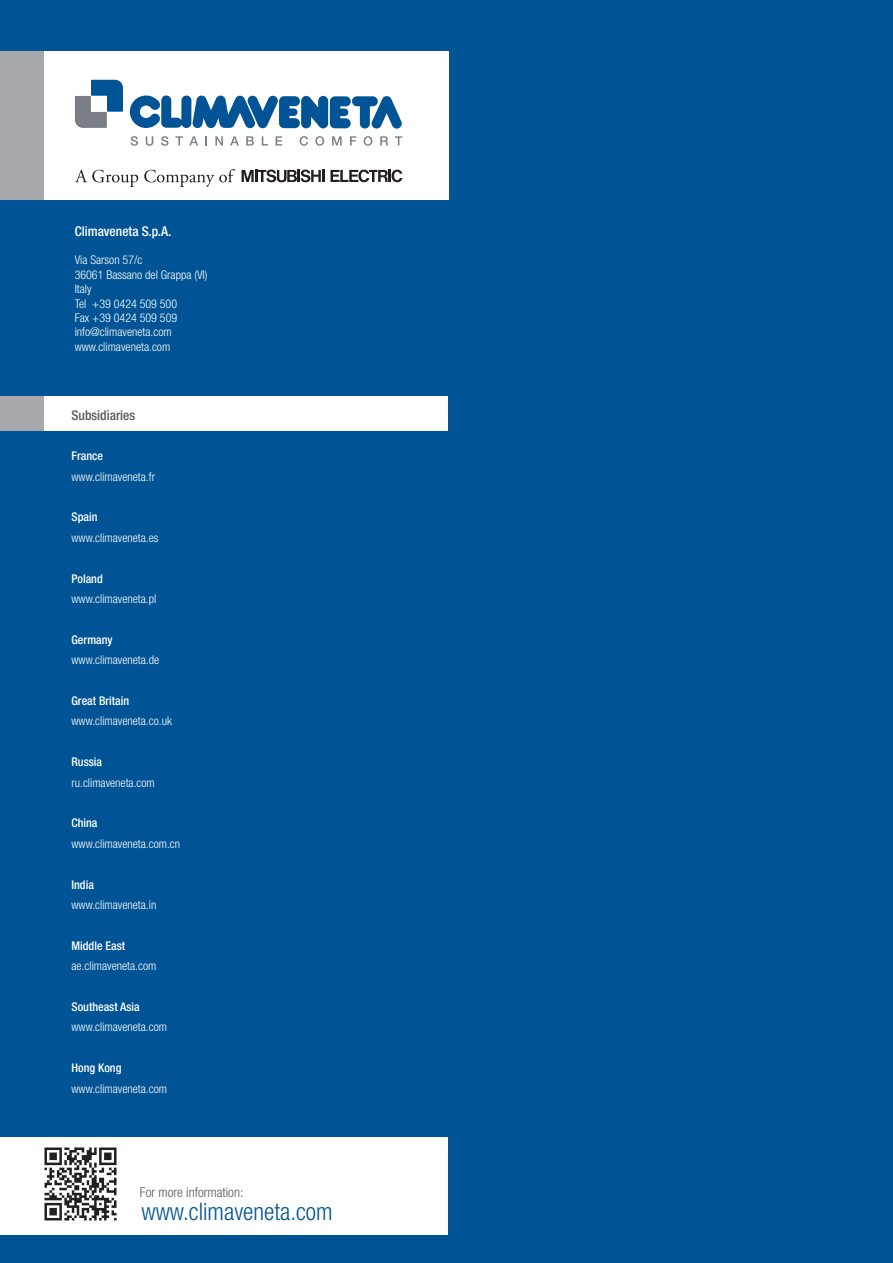
<style>
.page{position:relative;width:893px;height:1263px;background:#005495}
.page>*{position:absolute;margin:0;border:0;box-sizing:border-box;transform-origin:0 0}
.t1{font:300 condensed 24px "Helvetica Neue";color:#005495}
.t2{font:300 condensed 13.5px "Helvetica Neue";color:#57585a}
.t3{font:500 condensed 13.5px "Helvetica Neue";color:#fff}
.t4{font:500 condensed 13.5px "Helvetica Neue";color:#57585a}
.t5{font:300 condensed 12px/14.4px "Helvetica Neue";color:#fff}
.t6{font:500 condensed 12px "Helvetica Neue";color:#fff}
</style>
<div class="page">
<div style="left:1px;top:52px;width:448px;height:148px;background:#fff"></div>
<div style="left:0;top:52px;width:43px;height:148px;background:#a8a9ad"></div>
<svg style="left:131px;top:136px;width:7px;height:10px"></svg>
<svg style="left:146px;top:136px;width:7px;height:10px"></svg>
<svg style="left:161px;top:136px;width:8px;height:10px"></svg>
<svg style="left:175px;top:136px;width:8px;height:10px"></svg>
<svg style="left:189px;top:136px;width:9px;height:10px"></svg>
<svg style="left:205px;top:136px;width:2px;height:10px"></svg>
<svg style="left:215px;top:136px;width:8px;height:10px"></svg>
<svg style="left:230px;top:136px;width:9px;height:10px"></svg>
<svg style="left:246px;top:136px;width:8px;height:10px"></svg>
<svg style="left:262px;top:136px;width:6px;height:10px"></svg>
<svg style="left:276px;top:136px;width:6px;height:10px"></svg>
<svg style="left:300px;top:136px;width:8px;height:10px"></svg>
<svg style="left:315px;top:136px;width:9px;height:10px"></svg>
<svg style="left:332px;top:136px;width:10px;height:10px"></svg>
<svg style="left:350px;top:136px;width:6px;height:10px"></svg>
<svg style="left:364px;top:136px;width:8px;height:10px"></svg>
<svg style="left:380px;top:136px;width:8px;height:10px"></svg>
<svg style="left:395px;top:136px;width:7px;height:10px"></svg>
<svg style="left:75px;top:80px;width:48px;height:48px"></svg>
<svg style="left:130px;top:95px;width:272px;height:34px"></svg>
<div style="left:1px;top:397px;width:446px;height:34px;background:#fff"></div>
<div style="left:0;top:397px;width:44px;height:34px;background:#a8a9ad"></div>
<div style="left:0;top:1138px;width:447px;height:97px;background:#fff"></div>
<svg style="left:75px;top:170px;width:63px;height:17px"></svg>
<svg style="left:144px;top:169px;width:91px;height:18px"></svg>
<svg style="left:242px;top:170px;width:82px;height:12px"></svg>
<svg style="left:330px;top:170px;width:72px;height:12px"></svg>
<img style="left:44px;top:1147px;width:73px;height:74px">
<p class="t3" style="left:75px;top:223px;width:98px">Climaveneta S.p.A.</p>
<p class="t5" style="left:75px;top:253px;width:134px">Via Sarson 57/c<br>36061 Bassano del Grappa (VI)<br>Italy<br>Tel +39 0424 509 500<br>Fax +39 0424 509 509 info@climaveneta.com www.climaveneta.com</p>
<p class="t4" style="left:72px;top:407px;width:65px">Subsidiaries</p>
<p class="t6" style="left:72px;top:449px;width:33px">France</p>
<p class="t5" style="left:72px;top:469px;width:85px">www.climaveneta.fr</p>
<p class="t6" style="left:72px;top:510px;width:27px">Spain</p>
<p class="t5" style="left:72px;top:530px;width:89px">www.climaveneta.es</p>
<p class="t6" style="left:72px;top:571px;width:33px">Poland</p>
<p class="t5" style="left:72px;top:591px;width:86px">www.climaveneta.pl</p>
<p class="t6" style="left:72px;top:632px;width:43px">Germany</p>
<p class="t5" style="left:72px;top:653px;width:89px">www.climaveneta.de</p>
<p class="t6" style="left:72px;top:693px;width:59px">Great Britain</p>
<p class="t5" style="left:72px;top:714px;width:102px">www.climaveneta.co.uk</p>
<p class="t6" style="left:72px;top:755px;width:32px">Russia</p>
<p class="t5" style="left:72px;top:775px;width:85px">ru.climaveneta.com</p>
<p class="t6" style="left:72px;top:816px;width:27px">China</p>
<p class="t5" style="left:72px;top:836px;width:110px">www.climaveneta.com.cn</p>
<p class="t6" style="left:72px;top:877px;width:24px">India</p>
<p class="t5" style="left:72px;top:897px;width:86px">www.climaveneta.in</p>
<p class="t6" style="left:72px;top:938px;width:55px">Middle East</p>
<p class="t5" style="left:72px;top:959px;width:86px">ae.climaveneta.com</p>
<p class="t6" style="left:72px;top:999px;width:70px">Southeast Asia</p>
<p class="t5" style="left:72px;top:1020px;width:97px">www.climaveneta.com</p>
<p class="t6" style="left:72px;top:1061px;width:51px">Hong Kong</p>
<p class="t5" style="left:72px;top:1081px;width:97px">www.climaveneta.com</p>
<p class="t2" style="left:140px;top:1185px;width:105px">For more information:</p>
<h1 class="t1" style="left:141px;top:1197px;width:193px">www.climaveneta.com</h1>
</div>
